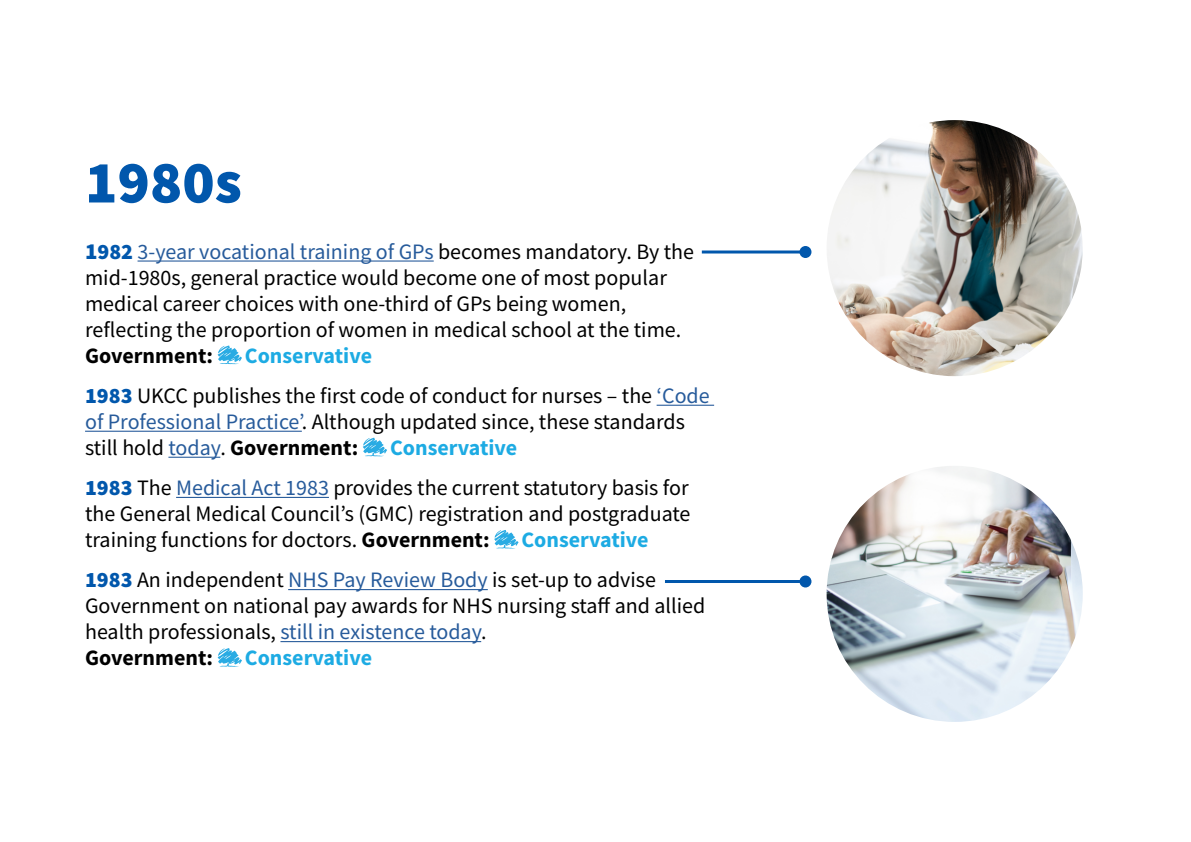
<style>
.page{position:relative;width:1191px;height:842px;background:#fff}
.page>*{position:absolute;margin:0;border:0;box-sizing:border-box;transform-origin:0 0}
.t1{font:900 60px "Source Sans Pro";color:#0157ac}
.t2{font:22px/26px "Source Sans Pro";color:#000}
.t3{font:700 22px "Source Sans Pro";color:#1dabe3}
.t4{font:700 22px "Source Sans Pro";color:#000}
.s1{font-weight:900;font-size:23px;color:#0157ac}
.s2{font-weight:900;color:#0157ac}
.s3{color:#275b9b}
.s4{font-weight:700;color:#1dabe3}
.s5{font-weight:700}
</style>
<div class="page">
<hr style="left:137px;top:260px;width:297px;height:2px;background:#275b9b">
<hr style="left:656px;top:405px;width:58px;height:1px;background:#275b9b">
<hr style="left:85px;top:431px;width:217px;height:1px;background:#275b9b">
<hr style="left:168px;top:457px;width:52px;height:1px;background:#275b9b">
<hr style="left:176px;top:497px;width:153px;height:1px;background:#275b9b">
<hr style="left:288px;top:589px;width:200px;height:1px;background:#275b9b">
<hr style="left:280px;top:641px;width:201px;height:1px;background:#275b9b">
<svg style="left:218px;top:346px;width:24px;height:18px"></svg>
<svg style="left:363px;top:438px;width:24px;height:18px"></svg>
<svg style="left:494px;top:530px;width:24px;height:18px"></svg>
<svg style="left:218px;top:648px;width:24px;height:19px"></svg>
<img style="left:826px;top:120px;width:256px;height:256px;border-radius:128px">
<img style="left:826px;top:466px;width:256px;height:256px;border-radius:128px">
<hr style="left:665px;top:580px;width:140px;height:3px;background:#0157ac">
<div style="left:799px;top:575px;width:12px;height:12px;background:#0157ac;border-radius:50%"></div>
<hr style="left:702px;top:250px;width:103px;height:3px;background:#0157ac">
<div style="left:799px;top:246px;width:12px;height:12px;background:#0157ac;border-radius:50%"></div>
<h1 class="t1" style="left:85px;top:141px;width:158px">1980s</h1>
<p class="t2" style="left:85px;top:238px;width:610px"><span class="s1">1</span><span class="s2">982</span> <span class="s3">3-year vocational training of GPs</span> becomes mandatory. By the mid-1980s, general practice would become one of most popular medical career choices with one-third of GPs being women, reflecting the proportion of women in medical school at the time.</p>
<p class="t4" style="left:85px;top:341px;width:130px">Government:</p>
<p class="t2" style="left:85px;top:335px;width:626px;line-height:40.2px;text-indent:160px"><span class="s4">Conservative<br></span><span class="s2">1983</span> UKCC publishes the first code of conduct for nurses – the <span class="s3">‘Code</span></p>
<p class="t2" style="left:85px;top:409px;width:601px"><span class="s3">of Professional Practice’</span>. Although updated since, these standards still hold <span class="s3">today</span>. <span class="s5">Government:</span></p>
<p class="t2" style="left:85px;top:427px;width:605px;line-height:40.2px;text-indent:305px"><span class="s4">Conservative<br></span><span class="s2">1983</span> The <span class="s3">Medical Act 1983</span> provides the current statutory basis for</p>
<p class="t2" style="left:85px;top:501px;width:607px">the General Medical Council’s (GMC) registration and postgraduate training functions for doctors. <span class="s5">Government:</span></p>
<p class="t2" style="left:85px;top:520px;width:572px;line-height:40.2px;text-indent:436px"><span class="s4">Conservative<br></span><span class="s2">1983</span> An independent <span class="s3">NHS Pay Review Body</span> is set-up to advise</p>
<p class="t2" style="left:85px;top:593px;width:622px">Government on national pay awards for NHS nursing staff and allied health professionals, <span class="s3">still in existence today</span>.<br><span class="s5">Government:</span></p>
<p class="t3" style="left:245px;top:643px;width:129px">Conservative</p>
</div>
